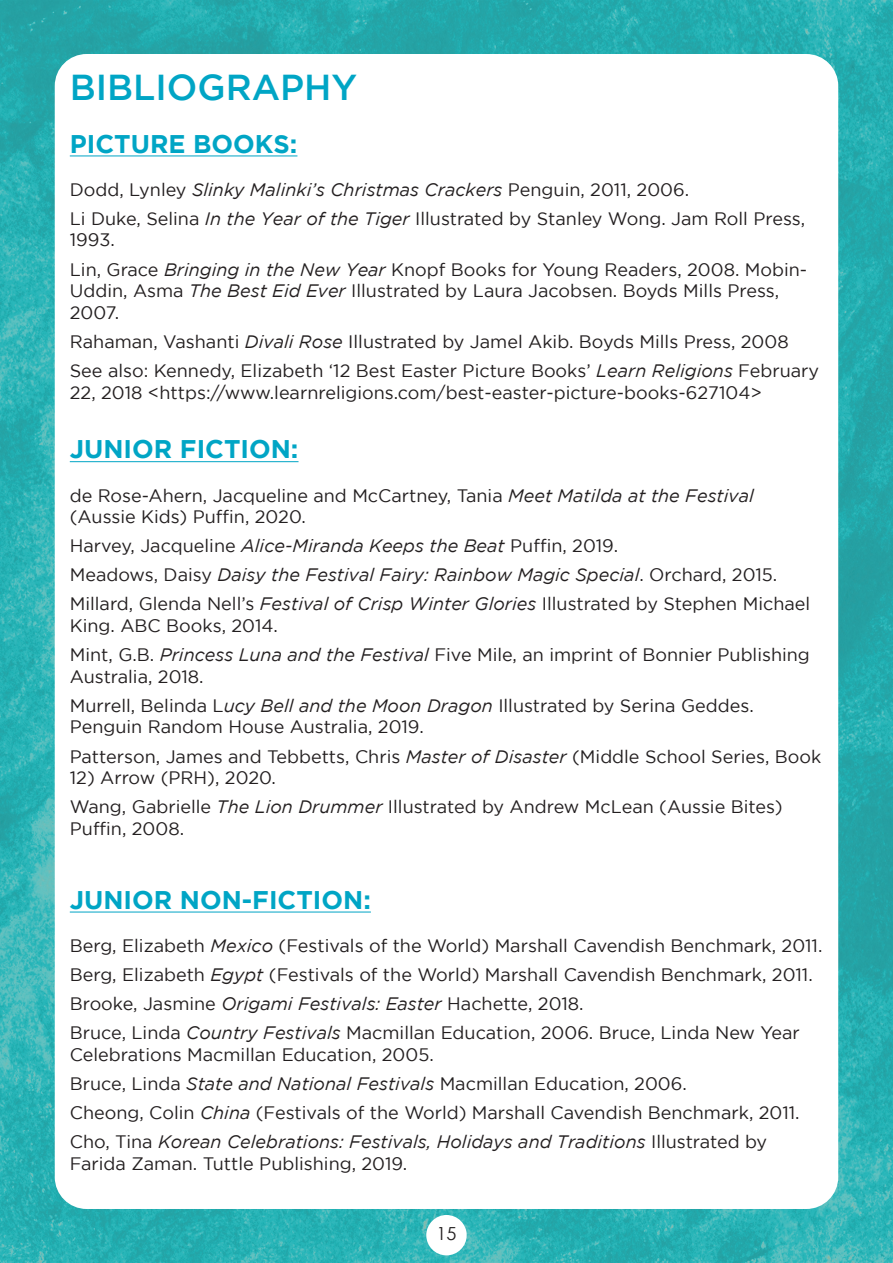
<style>
.page{position:relative;width:893px;height:1263px;background:#fff}
.page>*{position:absolute;margin:0;border:0;box-sizing:border-box;transform-origin:0 0}
.t1{font:500 36px "Gotham";color:#00a5c5}
.t2{font:700 25.5px "Gotham";color:#00a5c5}
.t3{font:18px/29.1px "Gotham";color:#231f20}
.t4{font:18px "Century Gothic";color:#231f20}
.s1{font-style:italic}
</style>
<div class="page">
<img style="left:0;top:0;width:893px;height:1263px">
<div style="left:55px;top:54px;width:783px;height:1155px;background:#fff;border-radius:32px"></div>
<div style="left:426px;top:1215px;width:41px;height:40px;background:#fff;border-radius:50%"></div>
<hr style="left:70px;top:156px;width:227px;height:1px;background:#00a5c5">
<hr style="left:70px;top:461px;width:229px;height:1px;background:#00a5c5">
<hr style="left:70px;top:912px;width:301px;height:1px;background:#00a5c5">
<h1 class="t1" style="left:70px;top:67px;width:289px">BIBLIOGRAPHY</h1>
<h2 class="t2" style="left:70px;top:129px;width:229px">PICTURE BOOKS:</h2>
<p class="t3" style="left:70px;top:175px;width:737px">Dodd, Lynley <span class="s1">Slinky Malinki’s Christmas Crackers</span> Penguin, 2011, 2006.<br>Li Duke, Selina <span class="s1">In the Year of the Tiger</span> Illustrated by Stanley Wong. Jam Roll Press,</p>
<p class="t3" style="left:70px;top:225px;width:739px">1993.<br>Lin, Grace <span class="s1">Bringing in the New Year</span> Knopf Books for Young Readers, 2008. Mobin-</p>
<p class="t3" style="left:70px;top:280px;width:711px;line-height:21.6px">Uddin, Asma <span class="s1">The Best Eid Ever</span> Illustrated by Laura Jacobsen. Boyds Mills Press,<br>2007.</p>
<p class="t3" style="left:70px;top:327px;width:751px">Rahaman, Vashanti <span class="s1">Divali Rose</span> Illustrated by Jamel Akib. Boyds Mills Press, 2008<br>See also: Kennedy, Elizabeth ‘12 Best Easter Picture Books’ <span class="s1">Learn Religions</span> February</p>
<p class="t3" style="left:70px;top:377px;width:694px">22, 2018 &lt;https://www.learnreligions.com/best-easter-picture-books-627104&gt;</p>
<h2 class="t2" style="left:70px;top:434px;width:230px">JUNIOR FICTION:</h2>
<p class="t3" style="left:70px;top:484px;width:686px;line-height:21.6px">de Rose-Ahern, Jacqueline and McCartney, Tania <span class="s1">Meet Matilda at the Festival </span>(Aussie Kids) Puffin, 2020.</p>
<p class="t3" style="left:70px;top:531px;width:742px">Harvey, Jacqueline <span class="s1">Alice-Miranda Keeps the Beat</span> Puffin, 2019.<br>Meadows, Daisy <span class="s1">Daisy the Festival Fairy: Rainbow Magic Special</span>. Orchard, 2015.<br>Millard, Glenda Nell’s <span class="s1">Festival of Crisp Winter Glories</span> Illustrated by Stephen Michael</p>
<p class="t3" style="left:70px;top:611px;width:742px">King. ABC Books, 2014.<br>Mint, G.B. <span class="s1">Princess Luna and the Festival</span> Five Mile, an imprint of Bonnier Publishing</p>
<p class="t3" style="left:70px;top:661px;width:685px">Australia, 2018.<br>Murrell, Belinda L<span class="s1">ucy Bell and the Moon Dragon</span> Illustrated by Serina Geddes.</p>
<p class="t3" style="left:70px;top:712px;width:753px">Penguin Random House Australia, 2019.<br>Patterson, James and Tebbetts, Chris <span class="s1">Master of Disaster</span> (Middle School Series, Book</p>
<p class="t3" style="left:70px;top:763px;width:714px">12) Arrow (PRH), 2020.<br>Wang, Gabrielle <span class="s1">The Lion Drummer</span> Illustrated by Andrew McLean (Aussie Bites)</p>
<p class="t3" style="left:70px;top:814px;width:116px">Puffin, 2008.</p>
<h2 class="t2" style="left:70px;top:885px;width:303px">JUNIOR NON-FICTION:</h2>
<p class="t3" style="left:70px;top:931px;width:754px">Berg, Elizabeth <span class="s1">Mexico</span> (Festivals of the World) Marshall Cavendish Benchmark, 2011.<br>Berg, Elizabeth <span class="s1">Egypt</span> (Festivals of the World) Marshall Cavendish Benchmark, 2011.<br>Brooke, Jasmine <span class="s1">Origami Festivals: Easter</span> Hachette, 2018.<br>Bruce, Linda <span class="s1">Country Festivals</span> Macmillan Education, 2006. Bruce, Linda New Year</p>
<p class="t3" style="left:70px;top:1039px;width:731px">Celebrations Macmillan Education, 2005.<br>Bruce, Linda <span class="s1">State and National Festivals</span> Macmillan Education, 2006.<br>Cheong, Colin <span class="s1">China</span> (Festivals of the World) Marshall Cavendish Benchmark, 2011.<br>Cho, Tina <span class="s1">Korean Celebrations: Festivals, Holidays and Traditions</span> Illustrated by</p>
<p class="t3" style="left:70px;top:1148px;width:339px">Farida Zaman. Tuttle Publishing, 2019.</p>
<p class="t4" style="left:436px;top:1221px;width:21px">15</p>
</div>
